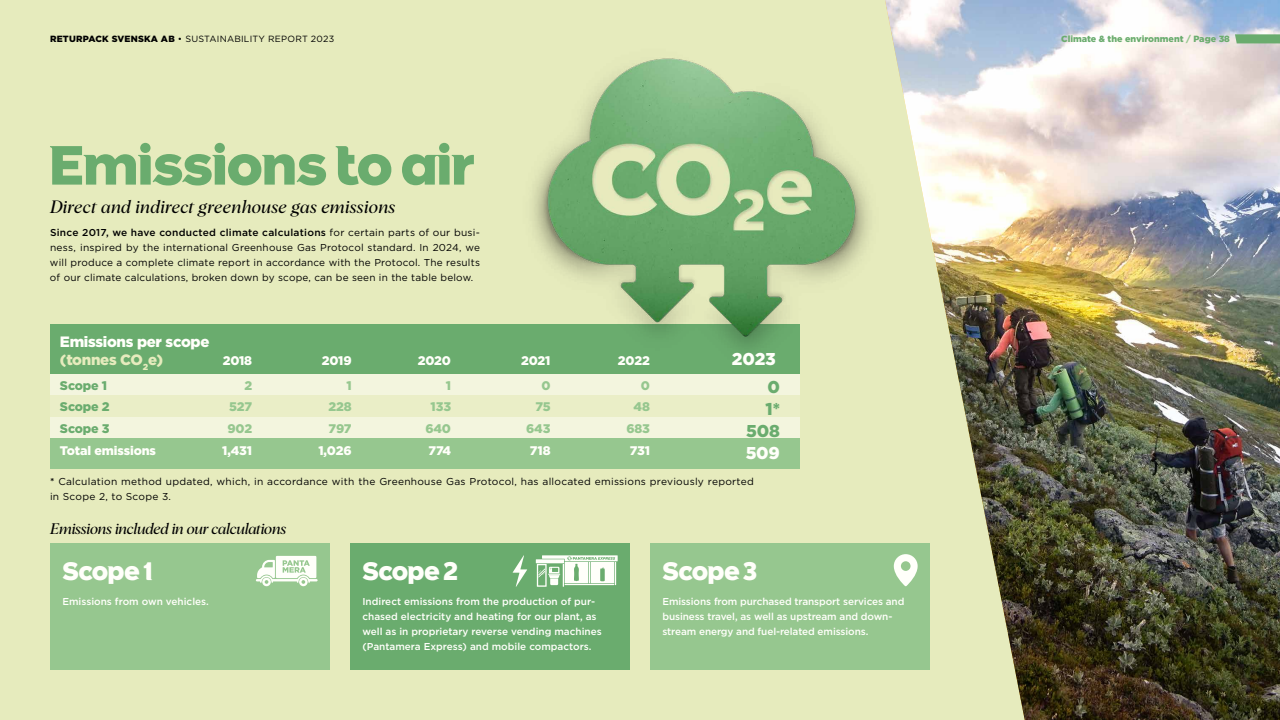
<style>
.page{position:relative;width:1280px;height:720px;background:#e6ebbd}
.page>*{position:absolute;margin:0;border:0;box-sizing:border-box;transform-origin:0 0}
.t1{font:900 55px "Pantamera";color:#6aac6e}
.t2{font:900 25px "Pantamera";letter-spacing:-.005em;color:#fffffa}
.t3{font:italic 17.5px "Albra";letter-spacing:.02em;color:#000}
.t4{font:900 17.15px "Gotham";letter-spacing:-.01em;color:#fffffa}
.t5{font:900 17.15px/21.6px "Gotham";color:#6aac6e;text-align:right}
.t6{font:italic 15px "Albra";letter-spacing:-.01em;color:#000}
.t7{font:900 15px/17.5px "Gotham";letter-spacing:-.02em;color:#fffffa}
.t8{font:900 12.5px "Gotham";letter-spacing:-.01em;color:#fffffa}
.t9{font:900 12.5px/21.6px "Gotham";letter-spacing:-.01em;color:#96c78f;text-align:right}
.t10{font:900 12.5px/21.6px "Gotham";letter-spacing:-.01em;color:#6aac6e}
.t11{font:10px/15px "Gotham";letter-spacing:.025em;color:#000;text-align:justify}
.t12{font:500 10px/15px "Gotham";color:#fffffa}
.t13{font:9px "Gotham";letter-spacing:.025em;color:#000}
.t14{font:900 9px "Gotham";color:#6aac6e}
.s1{font-weight:900}
.s2{font-weight:500}
.s3{color:#e6ebbd}
.s4{color:#96c78f}
</style>
<div class="page">
<div style="left:50px;top:325px;width:750px;height:49px;background:#6aac6e"></div>
<div style="left:50px;top:374px;width:750px;height:21px;background:#f3f5de"></div>
<div style="left:50px;top:395px;width:750px;height:22px;background:#eaeec7"></div>
<div style="left:50px;top:417px;width:750px;height:22px;background:#f3f5de"></div>
<div style="left:50px;top:439px;width:750px;height:30px;background:#96c78f"></div>
<div style="left:350px;top:544px;width:280px;height:126px;background:#6aac6e"></div>
<img style="left:885px;top:0;width:395px;height:720px">
<svg style="left:1235px;top:34px;width:45px;height:9px"></svg>
<img style="left:430px;top:5px;width:543px;height:363px">
<div style="left:50px;top:544px;width:280px;height:126px;background:#96c78f"></div>
<div style="left:650px;top:544px;width:280px;height:126px;background:#96c78f"></div>
<svg style="left:256px;top:556px;width:62px;height:30px"></svg>
<svg style="left:537px;top:555px;width:81px;height:32px"></svg>
<svg style="left:513px;top:555px;width:14px;height:32px"></svg>
<svg style="left:894px;top:554px;width:24px;height:32px"></svg>
<p class="t13" style="left:50px;top:33px;width:286px"><span class="s1">RETURPACK SVENSKA AB</span> • SUSTAINABILITY REPORT 2023</p>
<h1 class="t1" style="left:50px;top:132px;width:426px">Emissions to air</h1>
<h3 class="t3" style="left:50px;top:194px;width:347px">Direct and indirect greenhouse gas emissions</h3>
<p class="t11" style="left:50px;top:225px;width:432px"><span class="s2">Since 2017, we have conducted climate calculations</span> for certain parts of our busi&shy;ness, inspired by the international Greenhouse Gas Protocol standard. In 2024, we will produce a complete climate report in accordance with the Protocol. The results of our climate calculations, broken down by scope, can be seen in the table below.</p>
<h3 class="t7" style="left:60px;top:333px;width:151px">Emissions per scope <span class="s3">(tonnes CO</span><sub>2</sub><span class="s3">e)</span></h3>
<p class="t10" style="left:60px;top:374px;width:51px">Scope 1<br>Scope 2<br>Scope 3</p>
<p class="t8" style="left:60px;top:442px;width:98px">Total emissions</p>
<p class="t8" style="left:223px;top:352px;width:31px">2018</p>
<p class="t9" style="left:227px;top:374px;width:26px;text-align:justify;text-indent:17px">2<br>527<br>902</p>
<p class="t8" style="left:222px;top:442px;width:31px">1,431</p>
<p class="t8" style="left:322px;top:352px;width:31px">2019</p>
<p class="t9" style="left:328px;top:374px;width:25px;text-align:justify;text-indent:18px">1<br>228<br>797</p>
<p class="t8" style="left:319px;top:442px;width:35px">1,026</p>
<p class="t8" style="left:418px;top:352px;width:35px">2020</p>
<p class="t9" style="left:425px;top:374px;width:27px">1<br>133<br>640</p>
<p class="t8" style="left:428px;top:442px;width:24px">774</p>
<p class="t8" style="left:521px;top:352px;width:31px">2021</p>
<p class="t9" style="left:526px;top:374px;width:26px">0<br>75<br>643</p>
<p class="t8" style="left:530px;top:442px;width:22px">718</p>
<p class="t8" style="left:618px;top:352px;width:34px">2022</p>
<p class="t9" style="left:626px;top:374px;width:25px">0<br>48<br>683</p>
<p class="t8" style="left:630px;top:442px;width:22px">731</p>
<h3 class="t4" style="left:732px;top:347px;width:45px">2023</h3>
<h3 class="t5" style="left:746px;top:376px;width:35px">0<br>1*<br>508</h3>
<h3 class="t4" style="left:746px;top:441px;width:36px">509</h3>
<p class="t11" style="left:50px;top:474px;width:705px"><span class="s2">*</span> Calculation method updated, which, in accordance with the Greenhouse Gas Protocol, has allocated emissions previously reported in Scope 2, to Scope 3.</p>
<h3 class="t6" style="left:50px;top:518px;width:238px">Emissions included in our calculations</h3>
<h2 class="t2" style="left:62px;top:556px;width:92px">Scope 1</h2>
<p class="t12" style="left:62px;top:594px;width:148px">Emissions from own vehicles.</p>
<h2 class="t2" style="left:362px;top:556px;width:98px">Scope 2</h2>
<p class="t12" style="left:362px;top:594px;width:241px">Indirect emissions from the production of pur&shy;chased electricity and heating for our plant, as well as in proprietary reverse vending machines (Pantamera Express) and mobile compactors.</p>
<h2 class="t2" style="left:662px;top:556px;width:96px">Scope 3</h2>
<p class="t12" style="left:662px;top:594px;width:244px">Emissions from purchased transport services and business travel, as well as upstream and down&shy;stream energy and fuel-related emissions.</p>
<p class="t14" style="left:1061px;top:32px;width:170px">Climate &amp; the environment <span class="s4">/</span> Page 38</p>
</div>
